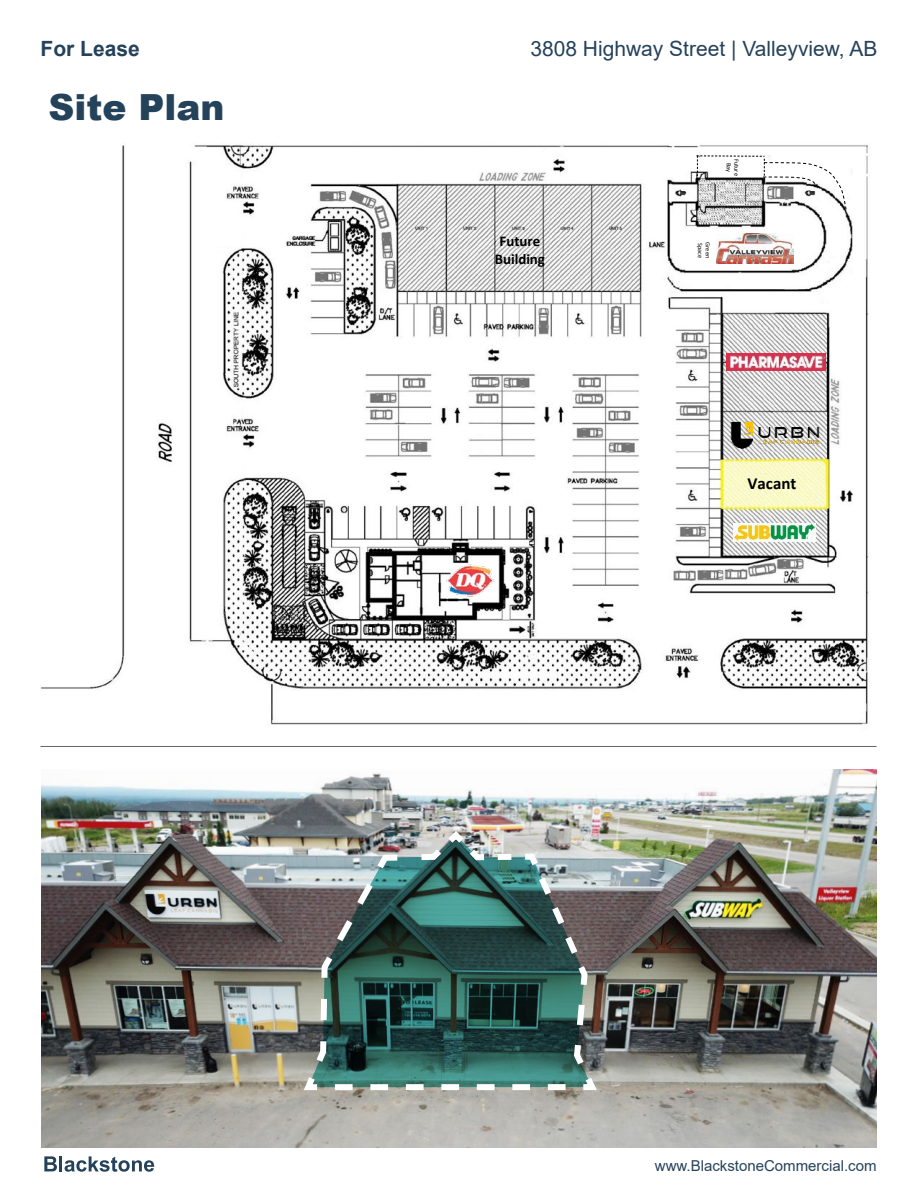
<style>
.page{position:relative;width:918px;height:1188px;background:#fff}
.page>*{position:absolute;margin:0;border:0;box-sizing:border-box;transform-origin:0 0}
.t1{font:900 36px "Arial";color:#25425b}
.t2{font:21px "Arial";color:#25425b}
.t3{font:700 21px "Arial";color:#25425b}
.t4{font:700 16.95px "Calibri";color:#000}
.t5{font:15px "Arial";color:#25425b}
.t6{font:700 14.85px/18.1px "Calibri";color:#000;text-align:center}
.t7{font:6.3px/7.8px "Calibri";color:#000;text-align:center}
</style>
<div class="page">
<svg style="left:44px;top:1156px;width:110px;height:16px"></svg>
<img style="left:40px;top:145px;width:828px;height:580px">
<svg style="left:697px;top:156px;width:150px;height:54px"></svg>
<img style="left:479px;top:232px;width:82px;height:36px">
<img style="left:726px;top:353px;width:99px;height:18px">
<img style="left:740px;top:472px;width:65px;height:21px">
<img style="left:727px;top:419px;width:96px;height:32px">
<img style="left:733px;top:523px;width:82px;height:18px">
<img style="left:446px;top:564px;width:49px;height:34px">
<img style="left:716px;top:234px;width:77px;height:30px">
<img style="left:41px;top:770px;width:836px;height:378px">
<img style="left:299px;top:827px;width:303px;height:266px">
<hr style="left:40px;top:746px;width:837px;height:1px;background:#676464">
<p class="t3" style="left:41px;top:34px;width:101px">For Lease</p>
<p class="t2" style="left:530px;top:34px;width:349px">3808 Highway Street | Valleyview, AB</p>
<h1 class="t1" style="left:49px;top:81px;width:177px">Site Plan</h1>
<p class="t7" style="left:741px;top:159px;width:19px;rotate:90deg">Future<br>Bay</p>
<p class="t6" style="left:495px;top:232px;width:52px">Future<br>Building</p>
<p class="t7" style="left:704px;top:243px;width:17px;rotate:90deg">Space</p>
<p class="t7" style="left:712px;top:242px;width:17px;rotate:90deg">Green</p>
<p class="t4" style="left:747px;top:471px;width:50px">Vacant</p>
<p class="t5" style="left:655px;top:1155px;width:223px">www.BlackstoneCommercial.com</p>
</div>
